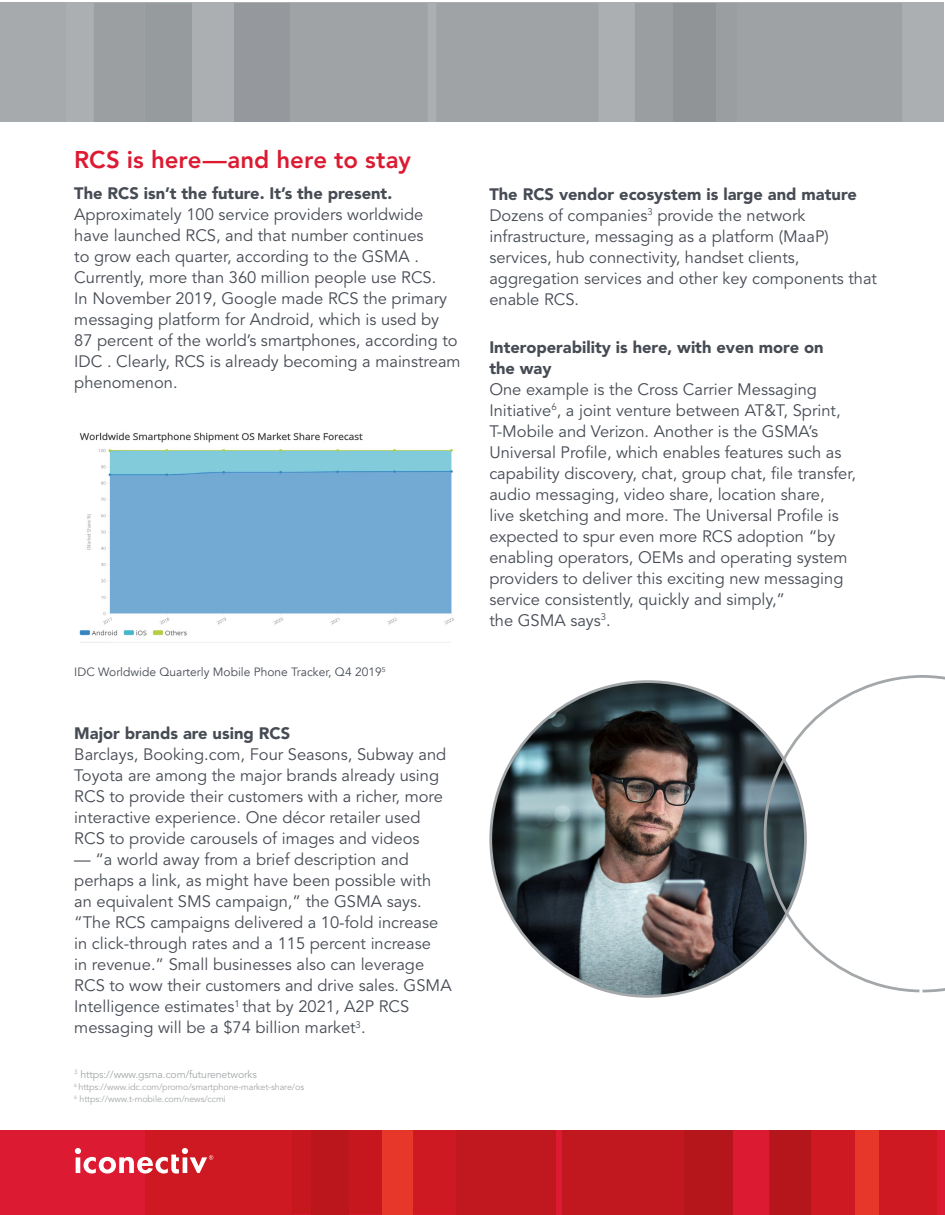
<style>
.page{position:relative;width:945px;height:1215px;background:#fff}
.page>*{position:absolute;margin:0;border:0;box-sizing:border-box;transform-origin:0 0}
.Section_Title{font:800 24px "Avenir LT Std";color:#dc1a32}
.Body_Copy{font:16.5px/21px "Avenir LT Std";color:#464b54}
.Body_Copy-2{font:12px "Avenir";color:#464b54}
.t1{font:10.5px "Avenir LT Std";letter-spacing:-.015em;color:#a3a7a9}
.t2{font:9px "Avenir LT Std";letter-spacing:-.015em;color:#a3a7a9}
.s1{font-weight:900}
</style>
<div class="page">
<div style="left:0;top:1130px;width:945px;height:84px;background:#dc1a32"></div>
<div style="left:382px;top:1130px;width:32px;height:84px;background:#e7362a"></div>
<div style="left:855px;top:1130px;width:25px;height:84px;background:#e7362a"></div>
<div style="left:880px;top:1130px;width:57px;height:84px;background:#ce1922"></div>
<div style="left:810px;top:1130px;width:45px;height:84px;background:#ce1922"></div>
<div style="left:415px;top:1130px;width:41px;height:84px;background:#ce1922"></div>
<hr style="left:414px;top:1130px;width:1px;height:84px;background:#d61921">
<div style="left:145px;top:1130px;width:147px;height:84px;background:#ce1922"></div>
<hr style="left:732px;top:1130px;width:1px;height:84px;background:#ce1922">
<div style="left:562px;top:1130px;width:122px;height:84px;background:#c1171e"></div>
<div style="left:684px;top:1130px;width:48px;height:84px;background:#b5161b"></div>
<hr style="left:769px;top:1130px;width:1px;height:84px;background:#c1171e">
<div style="left:770px;top:1130px;width:40px;height:84px;background:#b5161b"></div>
<hr style="left:382px;top:1130px;width:1px;height:84px;background:#d61921">
<div style="left:292px;top:1130px;width:90px;height:84px;background:#c7171e"></div>
<div style="left:311px;top:1130px;width:38px;height:84px;background:#bb161c"></div>
<div style="left:456px;top:1130px;width:99px;height:84px;background:#c1171e"></div>
<svg style="left:75px;top:1148px;width:138px;height:26px"></svg>
<div style="left:0;top:2px;width:944px;height:120px;background:#acafb1"></div>
<div style="left:0;top:3px;width:65px;height:119px;background:#a6aaac"></div>
<div style="left:94px;top:3px;width:51px;height:119px;background:#9b9fa2"></div>
<div style="left:234px;top:3px;width:193px;height:119px;background:#9fa3a6"></div>
<div style="left:234px;top:4px;width:56px;height:118px;background:#95989c"></div>
<hr style="left:191px;top:3px;width:1px;height:119px;background:#9da1a3">
<div style="left:145px;top:3px;width:46px;height:119px;background:#969b9e"></div>
<svg style="left:437px;top:3px;width:465px;height:119px"></svg>
<div style="left:673px;top:3px;width:43px;height:119px;background:#909497"></div>
<img style="left:79px;top:432px;width:375px;height:211px">
<img style="left:491px;top:682px;width:314px;height:314px;border-radius:157px">
<svg style="left:764px;top:675px;width:181px;height:317px"></svg>
<p class="Section_Title" style="left:74px;top:145px;width:338px">RCS is here—and here to stay</p>
<p class="Body_Copy" style="left:74px;top:184px;width:388px"><span class="s1">The RCS isn’t the future. It’s the present.<br></span>Approximately 100 service providers worldwide have launched RCS, and that number continues<br>to grow each quarter, according to the GSMA .<br>Currently, more than 360 million people use RCS.<br>In November 2019, Google made RCS the primary messaging platform for Android, which is used by 87 percent of the world’s smartphones, according to IDC . Clearly, RCS is already becoming a mainstream phenomenon.</p>
<p class="Body_Copy-2" style="left:74px;top:665px;width:313px">IDC Worldwide Quarterly Mobile Phone Tracker, Q4 2019<sup>5</sup></p>
<p class="Body_Copy" style="left:74px;top:724px;width:374px"><span class="s1">Major brands are using RCS<br></span>Barclays, Booking.com, Four Seasons, Subway and Toyota are among the major brands already using RCS to provide their customers with a richer, more interactive experience. One décor retailer used RCS to provide carousels of images and videos</p>
<p class="Body_Copy" style="left:74px;top:850px;width:379px">— “a world away from a brief description and perhaps a link, as might have been possible with an equivalent SMS campaign,” the GSMA says. “The RCS campaigns delivered a 10-fold increase in click-through rates and a 115 percent increase<br>in revenue.” Small businesses also can leverage RCS to wow their customers and drive sales. GSMA Intelligence estimates<sup>1</sup> that by 2021, A2P RCS messaging will be a $74 billion market<sup>3</sup>.</p>
<p class="t1" style="left:74px;top:1068px;width:184px"><sup>3</sup> https://www.gsma.com/futurenetworks</p>
<p class="t2" style="left:74px;top:1082px;width:231px"><sup>6</sup> https://www.idc.com/promo/smartphone-market-share/os</p>
<p class="t2" style="left:74px;top:1094px;width:153px"><sup>6</sup> https://www.t-mobile.com/news/ccmi</p>
<p class="Body_Copy" style="left:489px;top:184px;width:389px"><span class="s1">The RCS vendor ecosystem is large and mature </span>Dozens of companies<sup>3</sup> provide the network infrastructure, messaging as a platform (MaaP) services, hub connectivity, handset clients, aggregation services and other key components that enable RCS.</p>
<p class="Body_Copy" style="left:489px;top:337px;width:368px"><span class="s1">Interoperability is here, with even more on<br>the way<br></span>One example is the Cross Carrier Messaging Initiative<sup>6</sup>, a joint venture between AT&amp;T, Sprint, T-Mobile and Verizon. Another is the GSMA’s Universal Profile, which enables features such as capability discovery, chat, group chat, file transfer, audio messaging, video share, location share,<br>live sketching and more. The Universal Profile is expected to spur even more RCS adoption “by enabling operators, OEMs and operating system providers to deliver this exciting new messaging service consistently, quickly and simply,”<br>the GSMA says<sup>3</sup>.</p>
</div>
